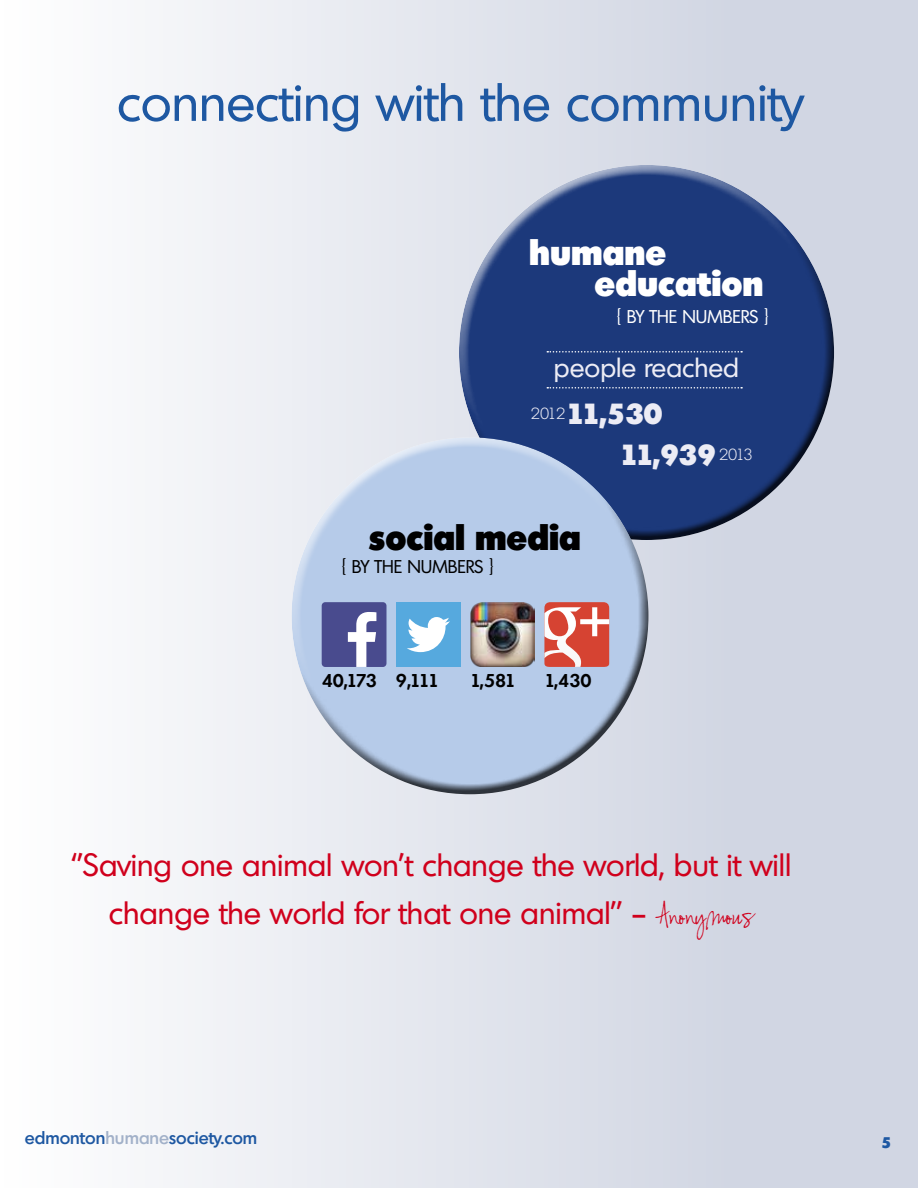
<style>
.page{position:relative;width:918px;height:1188px;background:#fff}
.page>*{position:absolute;margin:0;border:0;box-sizing:border-box;transform-origin:0 0}
.t1{font:52.5px "Montreal";color:#1e58a2}
.t2{font:800 36px "Montreal";color:#fff}
.t3{font:800 36px "Montreal";color:#000}
.t4{font:31.5px/48.6px "Montreal";color:#d0001c;text-align:center}
.t5{font:800 28.35px "Montreal";color:#ececf5}
.t6{font:27px "Montreal";color:#ececf5}
.t7{font:500 18px "Montreal";color:#1e58a2}
.t8{font:600 18px "Montreal";letter-spacing:-.07em;color:#000}
.t9{font:18px "Montreal";color:#fff}
.t10{font:18px "Montreal";color:#000}
.t11{font:300 15.75px "Montreal";letter-spacing:-.07em;color:#ececf5}
.t12{font:800 15px "Montreal";color:#1e58a2}
.s1{font-family:"Susie's Hand";font-size:40.5px}
.s2{color:#a2b1c9}
</style>
<div class="page">
<div style="left:0;top:0;width:918px;height:1188px;background:linear-gradient(to right,#fdfdfd,#cacfdf)"></div>
<div style="left:457px;top:163px;width:357px;height:283px;background:#fff;opacity:.75"></div>
<div style="left:466px;top:224px;width:369px;height:317px;background:#000;opacity:.75"></div>
<svg style="left:547px;top:351px;width:195px;height:2px"></svg>
<svg style="left:547px;top:387px;width:195px;height:2px"></svg>
<div style="left:290px;top:435px;width:340px;height:270px;background:#fff;opacity:.75"></div>
<div style="left:298px;top:494px;width:350px;height:301px;background:#000;opacity:.75"></div>
<div style="left:322px;top:602px;width:64px;height:65px;background:#494b8e;border-radius:4px"></div>
<svg style="left:348px;top:612px;width:28px;height:55px"></svg>
<div style="left:396px;top:602px;width:65px;height:65px;background:#56a9de"></div>
<svg style="left:407px;top:617px;width:43px;height:35px"></svg>
<img style="left:470px;top:602px;width:65px;height:65px">
<svg style="left:544px;top:602px;width:65px;height:65px"></svg>
<h1 class="t1" style="left:117px;top:70px;width:688px">connecting with the community</h1>
<p class="t2" style="left:529px;top:229px;width:139px">humane</p>
<p class="t2" style="left:595px;top:260px;width:170px">education</p>
<p class="t9" style="left:616px;top:306px;width:155px">{ BY THE NUMBERS }</p>
<p class="t6" style="left:554px;top:351px;width:187px">people reached</p>
<p class="t11" style="left:531px;top:404px;width:36px">2012</p>
<p class="t5" style="left:620px;top:436px;width:98px">11,939</p>
<p class="t5" style="left:566px;top:396px;width:98px">11,530</p>
<p class="t11" style="left:719px;top:446px;width:35px">2013</p>
<p class="t3" style="left:369px;top:513px;width:213px">social media</p>
<p class="t10" style="left:341px;top:556px;width:155px">{ BY THE NUMBERS }</p>
<p class="t8" style="left:322px;top:669px;width:119px">40,173 9,111</p>
<p class="t8" style="left:470px;top:669px;width:47px">1,581</p>
<p class="t8" style="left:544px;top:669px;width:49px">1,430</p>
<p class="t4" style="left:71px;top:840px;width:721px">‘’Saving one animal won’t change the world, but it will change the world for that one animal’’ — <span class="s1">Anonymous</span></p>
<p class="t7" style="left:25px;top:1126px;width:234px">edmonton<span class="s2">humane</span>society.com</p>
<p class="t12" style="left:882px;top:1133px;width:11px">5</p>
</div>
